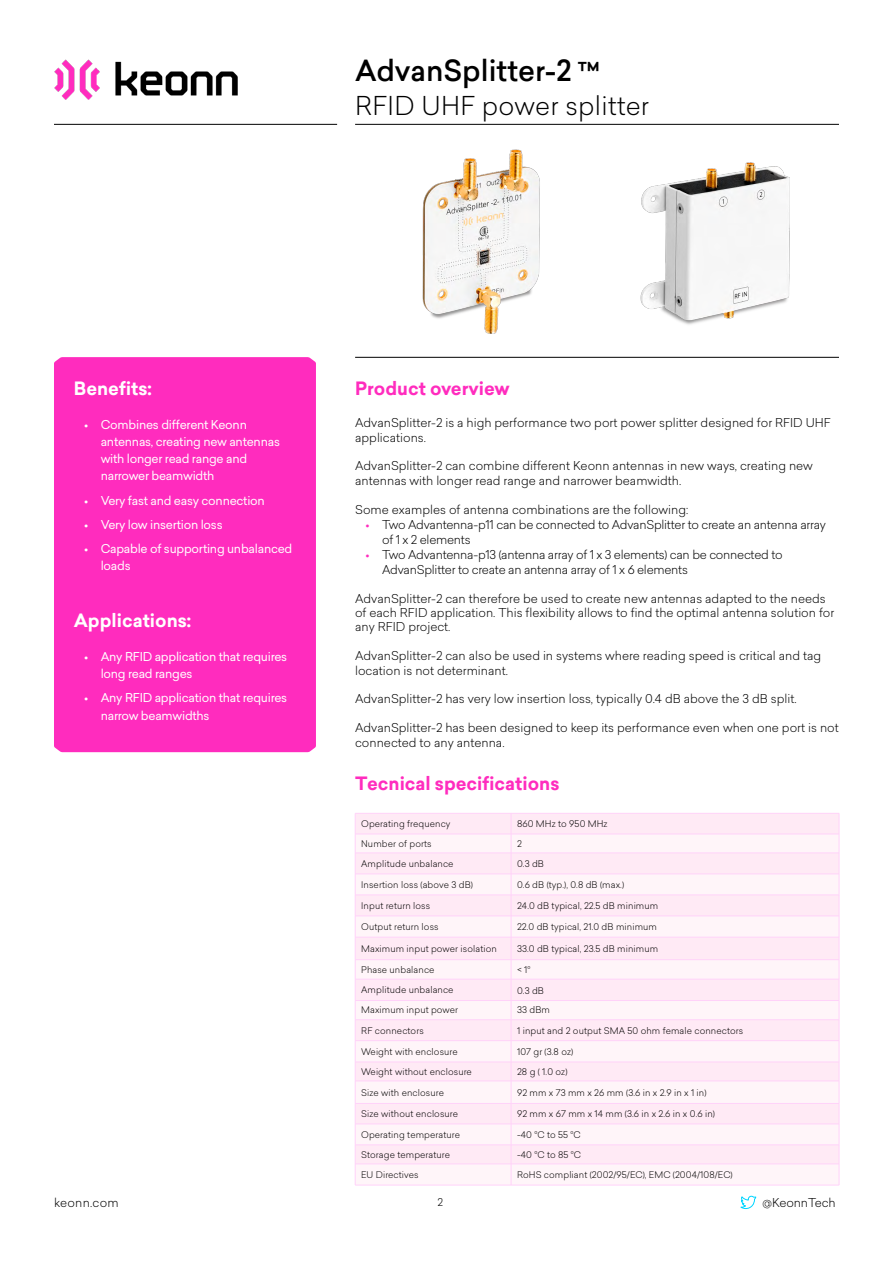
<style>
.page{position:relative;width:893px;height:1263px;background:#fff}
.page>*{position:absolute;margin:0;border:0;box-sizing:border-box;transform-origin:0 0}
.t1{font:500 28.5px "Sailec";color:#000}
.t2{font:300 25.5px "Sailec";letter-spacing:.01em;color:#000}
.t3{font:700 18px "Sailec";color:#ff2cbe}
.t4{font:700 18px "Sailec";color:#fff}
.t5{font:300 12px/14.4px "Sailec";color:#000}
.t6{font:12px/17.1px "Sailec";letter-spacing:-.02em;color:#fff}
.t7{font:300 12px/15px "Sailec";letter-spacing:-.02em;color:#000}
.t8{font:300 12px "Sailec";letter-spacing:.02em;color:#000}
.t9{font:300 10.5px "Sailec";color:#000}
.t10{font:300 9px "Sailec";letter-spacing:.01em;color:#000}
.s1{font-size:25.5px}
.s2{color:#ff2cbe}
</style>
<div class="page">
<hr style="left:355px;top:124px;width:484px;height:1px;background:#000">
<hr style="left:54px;top:124px;width:283px;height:1px;background:#000">
<img style="left:54px;top:59px;width:184px;height:40px">
<svg style="left:740px;top:1195px;width:17px;height:14px"></svg>
<img style="left:422px;top:149px;width:118px;height:185px">
<img style="left:640px;top:162px;width:150px;height:163px">
<hr style="left:355px;top:357px;width:484px;height:1px;background:#000">
<div style="left:54px;top:357px;width:262px;height:395px;background:#ff2cbe"></div>
<div style="left:356px;top:814px;width:483px;height:20px;background:#ffeaf5"></div>
<svg style="left:356px;top:835px;width:483px;height:350px;fill:#fff3f9"></svg>
<hr style="left:355px;top:813px;width:156px;height:1px;background:#ffd2f9">
<hr style="left:511px;top:813px;width:328px;height:1px;background:#ffd2f9">
<hr style="left:355px;top:834px;width:156px;height:1px;background:#ffd2f9">
<hr style="left:511px;top:834px;width:328px;height:1px;background:#ffd2f9">
<hr style="left:355px;top:853px;width:156px;height:1px;background:#ffd2f9">
<hr style="left:511px;top:853px;width:328px;height:1px;background:#ffd2f9">
<hr style="left:355px;top:874px;width:156px;height:1px;background:#ffd2f9">
<hr style="left:355px;top:895px;width:156px;height:1px;background:#ffd2f9">
<hr style="left:511px;top:874px;width:328px;height:1px;background:#ffd2f9">
<hr style="left:511px;top:895px;width:328px;height:1px;background:#ffd2f9">
<hr style="left:511px;top:916px;width:328px;height:1px;background:#ffd2f9">
<hr style="left:511px;top:937px;width:328px;height:1px;background:#ffd2f9">
<hr style="left:355px;top:916px;width:156px;height:1px;background:#ffd2f9">
<hr style="left:355px;top:937px;width:156px;height:1px;background:#ffd2f9">
<hr style="left:355px;top:959px;width:156px;height:1px;background:#ffd2f9">
<hr style="left:355px;top:979px;width:156px;height:1px;background:#ffd2f9">
<hr style="left:511px;top:959px;width:328px;height:1px;background:#ffd2f9">
<hr style="left:511px;top:979px;width:328px;height:1px;background:#ffd2f9">
<hr style="left:355px;top:1000px;width:156px;height:1px;background:#ffd2f9">
<hr style="left:355px;top:1019px;width:156px;height:1px;background:#ffd2f9">
<hr style="left:511px;top:1000px;width:328px;height:1px;background:#ffd2f9">
<hr style="left:511px;top:1019px;width:328px;height:1px;background:#ffd2f9">
<hr style="left:355px;top:1040px;width:156px;height:1px;background:#ffd2f9">
<hr style="left:355px;top:1062px;width:156px;height:1px;background:#ffd2f9">
<hr style="left:511px;top:1040px;width:328px;height:1px;background:#ffd2f9">
<hr style="left:511px;top:1062px;width:328px;height:1px;background:#ffd2f9">
<hr style="left:355px;top:1081px;width:156px;height:1px;background:#ffd2f9">
<hr style="left:355px;top:1103px;width:156px;height:1px;background:#ffd2f9">
<hr style="left:511px;top:1081px;width:328px;height:1px;background:#ffd2f9">
<hr style="left:511px;top:1103px;width:328px;height:1px;background:#ffd2f9">
<hr style="left:511px;top:1124px;width:328px;height:1px;background:#ffd2f9">
<hr style="left:511px;top:1144px;width:328px;height:1px;background:#ffd2f9">
<hr style="left:355px;top:1124px;width:156px;height:1px;background:#ffd2f9">
<hr style="left:355px;top:1144px;width:156px;height:1px;background:#ffd2f9">
<hr style="left:355px;top:1163px;width:156px;height:1px;background:#ffd2f9">
<svg style="left:355px;top:814px;width:1px;height:371px"></svg>
<hr style="left:355px;top:1185px;width:156px;height:1px;background:#ffd2f9">
<hr style="left:511px;top:1163px;width:328px;height:1px;background:#ffd2f9">
<svg style="left:511px;top:814px;width:1px;height:371px"></svg>
<svg style="left:839px;top:813px;width:1px;height:372px"></svg>
<hr style="left:511px;top:1185px;width:328px;height:1px;background:#ffd2f9">
<h1 class="t1" style="left:355px;top:50px;width:247px">AdvanSplitter-2 <span class="s1">™</span></h1>
<h2 class="t2" style="left:355px;top:89px;width:296px">RFID UHF power splitter</h2>
<h3 class="t4" style="left:74px;top:375px;width:80px">Benefits:</h3>
<p class="t6" style="left:101px;top:416px;width:181px;text-indent:-16px">• Combines different Keonn antennas, creating new antennas with longer read range and narrower beamwidth</p>
<p class="t6" style="left:84px;top:491px;width:182px">• Very fast and easy connection</p>
<p class="t6" style="left:84px;top:516px;width:140px">• Very low insertion loss</p>
<p class="t6" style="left:101px;top:540px;width:193px;text-indent:-16px">• Capable of supporting unbalanced loads</p>
<h3 class="t4" style="left:74px;top:607px;width:119px">Applications:</h3>
<p class="t6" style="left:101px;top:648px;width:188px;text-indent:-16px">• Any RFID application that requires long read ranges</p>
<p class="t6" style="left:101px;top:689px;width:188px;text-indent:-16px">• Any RFID application that requires narrow beamwidths</p>
<h3 class="t3" style="left:355px;top:375px;width:156px">Product overview</h3>
<p class="t5" style="left:355px;top:415px;width:477px">AdvanSplitter-2 is a high performance two port power splitter designed for RFID UHF applications.</p>
<p class="t5" style="left:355px;top:459px;width:459px">AdvanSplitter-2 can combine different Keonn antennas in new ways, creating new antennas with longer read range and narrower beamwidth.</p>
<p class="t5" style="left:355px;top:502px;width:335px">Some examples of antenna combinations are the following:</p>
<p class="t7" style="left:382px;top:516px;width:445px;text-indent:-16px"><span class="s2">•</span> Two Advantenna-p11 can be connected to AdvanSplitter to create an antenna array of 1 x 2 elements</p>
<p class="t7" style="left:382px;top:546px;width:402px;text-indent:-16px"><span class="s2">•</span> Two Advantenna-p13 (antenna array of 1 x 3 elements) can be connected to<br>AdvanSplitter to create an antenna array of 1 x 6 elements</p>
<p class="t5" style="left:355px;top:591px;width:481px">AdvanSplitter-2 can therefore be used to create new antennas adapted to the needs of each RFID application. This flexibility allows to find the optimal antenna solution for any RFID project.</p>
<p class="t5" style="left:355px;top:648px;width:468px">AdvanSplitter-2 can also be used in systems where reading speed is critical and tag location is not determinant.</p>
<p class="t5" style="left:355px;top:691px;width:443px">AdvanSplitter-2 has very low insertion loss, typically 0.4 dB above the 3 dB split.</p>
<p class="t5" style="left:355px;top:720px;width:485px">AdvanSplitter-2 has been designed to keep its performance even when one port is not connected to any antenna.</p>
<h3 class="t3" style="left:355px;top:770px;width:206px">Tecnical specifications</h3>
<p class="t10" style="left:361px;top:817px;width:91px">Operating frequency</p>
<p class="t10" style="left:517px;top:817px;width:92px">860 MHz to 950 MHz</p>
<p class="t10" style="left:361px;top:837px;width:72px">Number of ports</p>
<p class="t10" style="left:517px;top:837px;width:6px">2</p>
<p class="t10" style="left:361px;top:857px;width:94px">Amplitude unbalance</p>
<p class="t10" style="left:517px;top:857px;width:28px">0.3 dB</p>
<p class="t10" style="left:361px;top:878px;width:113px">Insertion loss (above 3 dB)</p>
<p class="t10" style="left:517px;top:878px;width:109px">0.6 dB (typ.), 0.8 dB (max.)</p>
<p class="t10" style="left:361px;top:899px;width:71px">Input return loss</p>
<p class="t10" style="left:517px;top:899px;width:143px">24.0 dB typical, 22.5 dB minimum</p>
<p class="t10" style="left:361px;top:920px;width:79px">Output return loss</p>
<p class="t10" style="left:517px;top:920px;width:141px">22.0 dB typical, 21.0 dB minimum</p>
<p class="t10" style="left:361px;top:942px;width:137px">Maximum input power isolation</p>
<p class="t10" style="left:517px;top:942px;width:143px">33.0 dB typical, 23.5 dB minimum</p>
<p class="t10" style="left:361px;top:963px;width:75px">Phase unbalance</p>
<p class="t10" style="left:517px;top:963px;width:15px">&lt; 1°</p>
<p class="t10" style="left:361px;top:984px;width:94px">Amplitude unbalance</p>
<p class="t10" style="left:517px;top:985px;width:28px">0.3 dB</p>
<p class="t10" style="left:361px;top:1004px;width:98px">Maximum input power</p>
<p class="t10" style="left:517px;top:1004px;width:34px">33 dBm</p>
<p class="t10" style="left:361px;top:1024px;width:64px">RF connectors</p>
<p class="t10" style="left:517px;top:1024px;width:228px">1 input and 2 output SMA 50 ohm female connectors</p>
<p class="t10" style="left:361px;top:1045px;width:98px">Weight with enclosure</p>
<p class="t10" style="left:517px;top:1045px;width:58px">107 gr (3.8 oz)</p>
<p class="t10" style="left:361px;top:1065px;width:112px">Weight without enclosure</p>
<p class="t10" style="left:517px;top:1065px;width:52px">28 g ( 1.0 oz)</p>
<p class="t10" style="left:361px;top:1086px;width:84px">Size with enclosure</p>
<p class="t10" style="left:517px;top:1086px;width:191px">92 mm x 73 mm x 26 mm (3.6 in x 2.9 in x 1 in)</p>
<p class="t10" style="left:361px;top:1107px;width:98px">Size without enclosure</p>
<p class="t10" style="left:517px;top:1107px;width:199px">92 mm x 67 mm x 14 mm (3.6 in x 2.6 in x 0.6 in)</p>
<p class="t10" style="left:361px;top:1128px;width:100px">Operating temperature</p>
<p class="t10" style="left:517px;top:1128px;width:65px">-40 °C to 55 °C</p>
<p class="t10" style="left:361px;top:1148px;width:90px">Storage temperature</p>
<p class="t10" style="left:517px;top:1148px;width:66px">-40 °C to 85 °C</p>
<p class="t10" style="left:361px;top:1168px;width:59px">EU Directives</p>
<p class="t10" style="left:517px;top:1168px;width:217px">RoHS compliant (2002/95/EC), EMC (2004/108/EC)</p>
<p class="t8" style="left:54px;top:1194px;width:66px">keonn.com</p>
<p class="t9" style="left:438px;top:1195px;width:7px">2</p>
<p class="t5" style="left:762px;top:1195px;width:75px">@KeonnTech</p>
</div>
